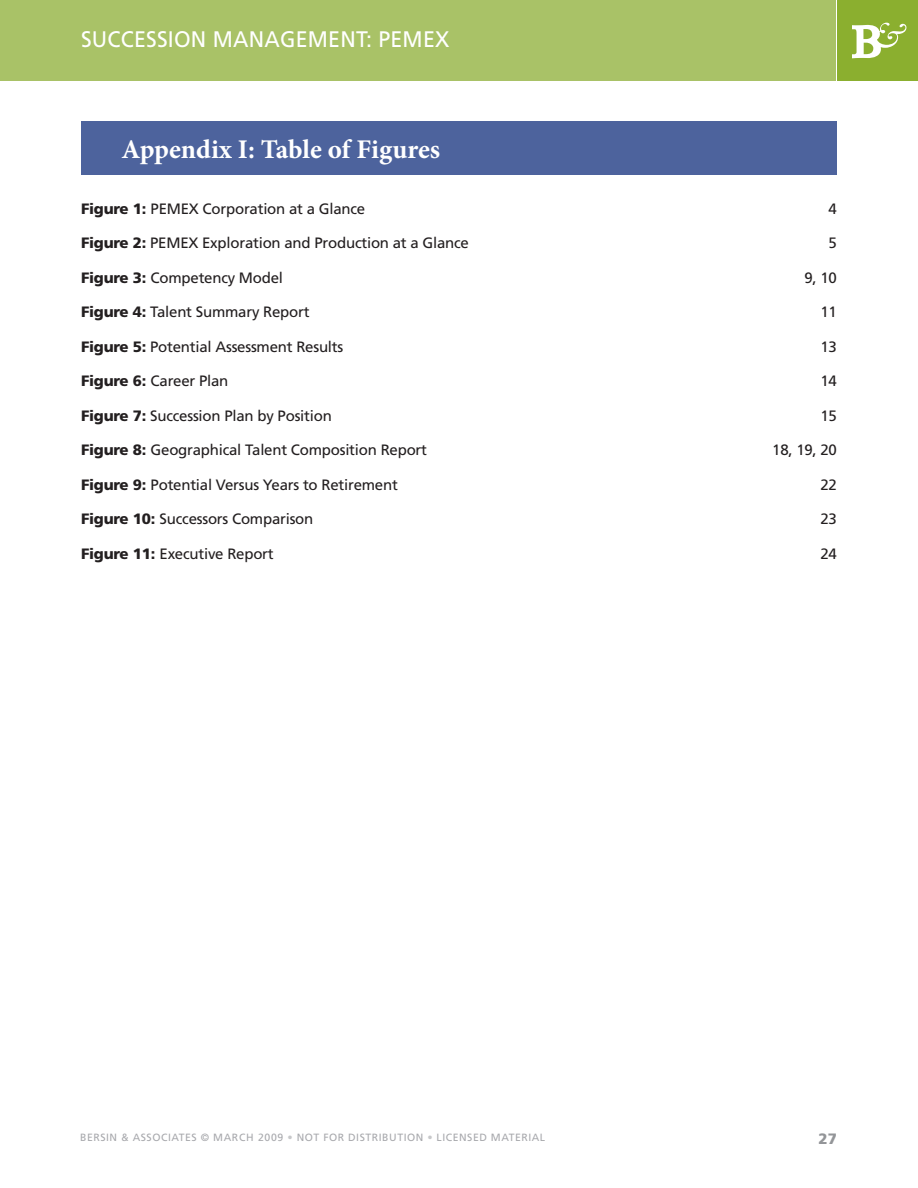
<style>
.page{position:relative;width:918px;height:1188px;background:#fff}
.page>*{position:absolute;margin:0;border:0;box-sizing:border-box;transform-origin:0 0}
.t1{font:700 27px "Minion Pro";color:#fff}
.t2{font:22.5px "Frutiger LT Std";letter-spacing:.01em;color:#fff;scale:.95 1}
.t3{font:15px "Frutiger LT Std";letter-spacing:-.015em;color:#231f20}
.t4{font:900 15px "Frutiger LT Std";color:#939598}
.t5{font:10.5px "Frutiger LT Std";letter-spacing:.05em;color:#a8a9ad}
.s1{font-weight:900}
.s2{color:#c7c8ca}
</style>
<div class="page">
<div style="left:837px;top:0;width:81px;height:81px;background:#8baf2f"></div>
<svg style="left:852px;top:23px;width:54px;height:35px"></svg>
<div style="left:0;top:0;width:835px;height:81px;background:#a9c267"></div>
<div style="left:81px;top:122px;width:756px;height:54px;background:#4d639d"></div>
<h2 class="t2" style="left:81px;top:26px;width:26px">Succession</h2>
<h2 class="t2" style="left:213px;top:26px;width:39px">Management</h2>
<h2 class="t2" style="left:366px;top:26px;width:89px">: PEMEX</h2>
<h1 class="t1" style="left:122px;top:131px;width:320px">Appendix I: Table of Figures</h1>
<p class="t3" style="left:81px;top:200px;width:286px"><span class="s1">Figure 1:</span> PEMEX Corporation at a Glance</p>
<p class="t3" style="left:829px;top:200px;width:10px">4</p>
<p class="t3" style="left:81px;top:234px;width:389px"><span class="s1">Figure 2:</span> PEMEX Exploration and Production at a Glance</p>
<p class="t3" style="left:829px;top:234px;width:10px">5</p>
<p class="t3" style="left:81px;top:269px;width:204px"><span class="s1">Figure 3:</span> Competency Model</p>
<p class="t3" style="left:805px;top:269px;width:34px">9, 10</p>
<p class="t3" style="left:81px;top:303px;width:230px"><span class="s1">Figure 4:</span> Talent Summary Report</p>
<p class="t3" style="left:821px;top:303px;width:18px">11</p>
<p class="t3" style="left:81px;top:338px;width:264px"><span class="s1">Figure 5:</span> Potential Assessment Results</p>
<p class="t3" style="left:821px;top:338px;width:18px">13</p>
<p class="t3" style="left:81px;top:372px;width:149px"><span class="s1">Figure 6:</span> Career Plan</p>
<p class="t3" style="left:821px;top:372px;width:18px">14</p>
<p class="t3" style="left:81px;top:407px;width:252px"><span class="s1">Figure 7:</span> Succession Plan by Position</p>
<p class="t3" style="left:821px;top:407px;width:18px">15</p>
<p class="t3" style="left:81px;top:441px;width:348px"><span class="s1">Figure 8:</span> Geographical Talent Composition Report</p>
<p class="t3" style="left:772px;top:441px;width:66px">18, 19, 20</p>
<p class="t3" style="left:81px;top:476px;width:318px"><span class="s1">Figure 9:</span> Potential Versus Years to Retirement</p>
<p class="t3" style="left:821px;top:476px;width:18px">22</p>
<p class="t3" style="left:81px;top:510px;width:234px"><span class="s1">Figure 10:</span> Successors Comparison</p>
<p class="t3" style="left:821px;top:510px;width:18px">23</p>
<p class="t3" style="left:81px;top:545px;width:194px"><span class="s1">Figure 11:</span> Executive Report</p>
<p class="t3" style="left:821px;top:545px;width:18px">24</p>
<p class="t5" style="left:80px;top:1131px;width:467px">BERSIN &amp; ASSOCIATES © MARCH 2009 <span class="s2">•</span> NOT FOR DISTRIBUTION <span class="s2">•</span> LICENSED MATERIAL</p>
<p class="t4" style="left:819px;top:1130px;width:10px">27</p>
</div>
